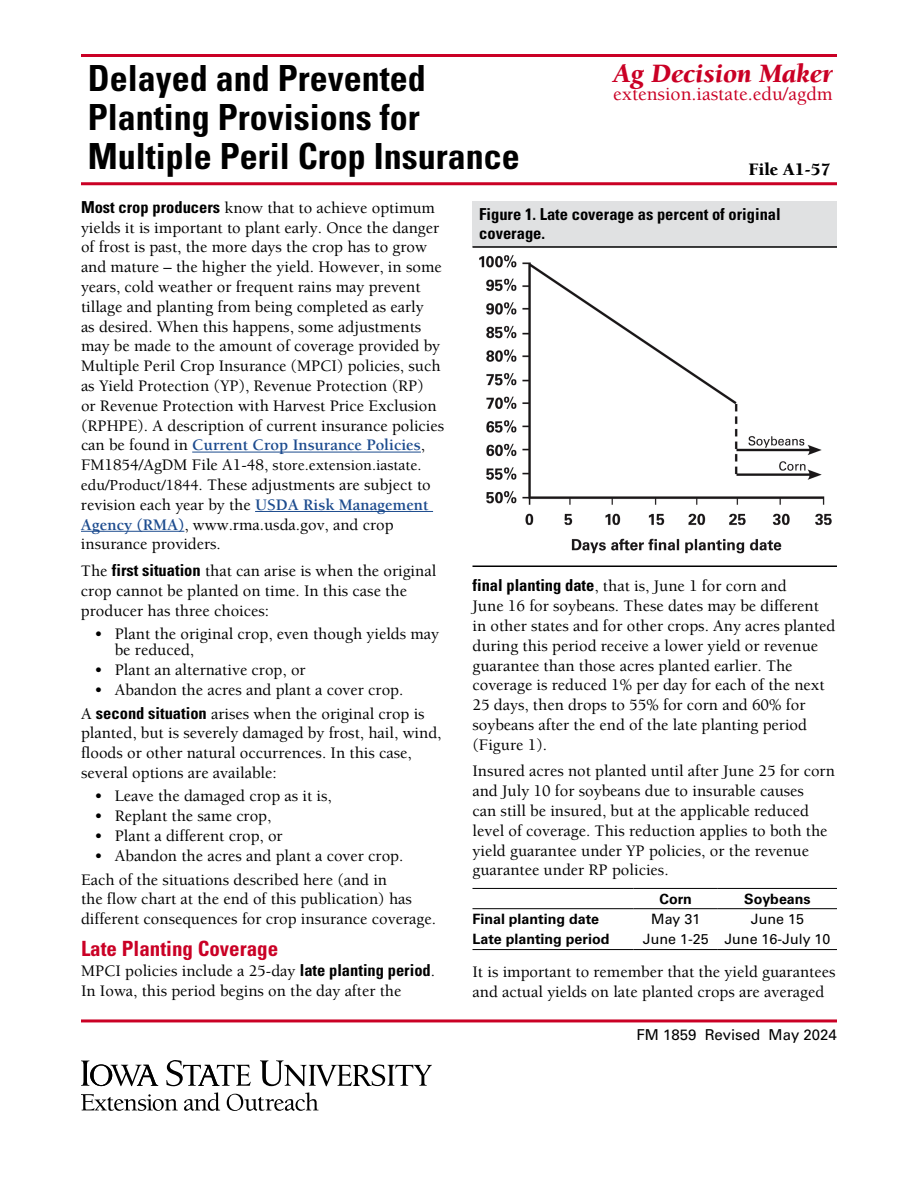
<style>
.page{position:relative;width:918px;height:1188px;background:#fff}
.page>*{position:absolute;margin:0;border:0;box-sizing:border-box;transform-origin:0 0}
.H1_Title{font:700 condensed 36px/39px "Univers LT Std";color:#000}
.AgDM_wording{font:italic 900 27.3px "Berkeley Std";color:#ca0025}
.H2_Heading{font:700 condensed 21px "Univers LT Std";color:#ca0025}
.front_page_URL{font:500 19.5px "Berkeley Std";color:#ca0025}
.t1{font:900 18px "Berkeley Std";color:#000}
.Body_text_11_pt{font:500 16.5px/19.8px "Berkeley Std";color:#000}
.H2_Heading-2{font:500 16.5px/19.8px "Berkeley Std";color:#000}
.List-bullets{font:500 16.5px/16.5px "Berkeley Std";color:#000}
.H3_subhead{font:700 condensed 16.5px/19.8px "Univers LT Std";color:#000}
.Body_text_11_pt-2{font:500 15.75px "Berkeley Std";color:#000}
.t2{font:15px "Univers LT Std";color:#000}
.Body_text_11_pt-3{font:700 14.25px "Univers LT Std";color:#000}
.Body_text_11_pt-4{font:14.25px "Univers LT Std";color:#000}
.s1{font-family:"Univers LT Std";font-weight:700;font-stretch:condensed}
.s2{font-weight:700;color:#1c4b8e}
.s3{font-size:16.5px}
.s4{font-size:15.75px}
</style>
<div class="page">
<svg style="left:81px;top:1060px;width:351px;height:51px"></svg>
<hr style="left:81px;top:1019px;width:756px;height:3px;background:#ca0025">
<hr style="left:81px;top:54px;width:756px;height:3px;background:#ca0025">
<hr style="left:81px;top:182px;width:756px;height:3px;background:#ca0025">
<hr style="left:472px;top:949px;width:162px;height:1px;background:#000">
<hr style="left:634px;top:949px;width:84px;height:1px;background:#000">
<hr style="left:718px;top:949px;width:119px;height:1px;background:#000">
<hr style="left:472px;top:888px;width:162px;height:1px;background:#000">
<hr style="left:634px;top:888px;width:84px;height:1px;background:#000">
<hr style="left:718px;top:888px;width:119px;height:1px;background:#000">
<hr style="left:472px;top:908px;width:162px;height:1px;background:#000">
<hr style="left:634px;top:908px;width:84px;height:1px;background:#000">
<hr style="left:718px;top:908px;width:119px;height:1px;background:#000">
<hr style="left:192px;top:452px;width:229px;height:1px;background:#1c4b8e">
<hr style="left:255px;top:511px;width:178px;height:1px;background:#1c4b8e">
<hr style="left:81px;top:531px;width:103px;height:1px;background:#1c4b8e">
<div style="left:472px;top:201px;width:365px;height:46px;background:#e0e1e2"></div>
<hr style="left:472px;top:246px;width:365px;height:2px;background:#000">
<hr style="left:472px;top:566px;width:365px;height:1px;background:#000">
<img style="left:479px;top:255px;width:353px;height:298px">
<p class="AgDM_wording" style="left:614px;top:59px;width:221px">Ag Decision Maker</p>
<p class="front_page_URL" style="left:613px;top:84px;width:221px">extension.iastate.edu/agdm</p>
<h1 class="H1_Title" style="left:88px;top:59px;width:433px">Delayed and Prevented<br>Planting Provisions for<br>Multiple Peril Crop Insurance</h1>
<p class="Body_text_11_pt" style="left:81px;top:198px;width:365px"><span class="s1">Most crop producers</span> know that to achieve optimum yields it is important to plant early. Once the danger of frost is past, the more days the crop has to grow and mature – the higher the yield. However, in some years, cold weather or frequent rains may prevent tillage and planting from being completed as early<br>as desired. When this happens, some adjustments may be made to the amount of coverage provided by Multiple Peril Crop Insurance (MPCI) policies, such as Yield Protection (YP), Revenue Protection (RP)<br>or Revenue Protection with Harvest Price Exclusion (RPHPE). A description of current insurance policies can be found in <span class="s2">Current Crop Insurance Policies</span>,</p>
<p class="Body_text_11_pt-2" style="left:81px;top:457px;width:342px"><span class="s3">FM1854/AgDM File A1-48,</span> store.extension.iastate.</p>
<p class="Body_text_11_pt" style="left:81px;top:475px;width:351px"><span class="s4">edu/Product/1844</span>. These adjustments are subject to revision each year by the <span class="s2">USDA Risk Management Agency (RMA)</span>, www.rma.usda.gov, and crop insurance providers.</p>
<p class="Body_text_11_pt" style="left:81px;top:561px;width:357px">The <span class="s1">first situation</span> that can arise is when the original crop cannot be planted on time. In this case the producer has three choices:</p>
<p class="List-bullets" style="left:115px;top:626px;width:326px;text-indent:-20px">• Plant the original crop, even though yields may be reduced,</p>
<p class="List-bullets" style="left:94px;top:662px;width:213px">• Plant an alternative crop, or</p>
<p class="List-bullets" style="left:94px;top:682px;width:310px">• Abandon the acres and plant a cover crop.</p>
<p class="Body_text_11_pt" style="left:81px;top:704px;width:362px">A <span class="s1">second situation</span> arises when the original crop is planted, but is severely damaged by frost, hail, wind, floods or other natural occurrences. In this case, several options are available:</p>
<p class="List-bullets" style="left:94px;top:788px;width:239px">• Leave the damaged crop as it is,</p>
<p class="List-bullets" style="left:94px;top:808px;width:178px">• Replant the same crop,</p>
<p class="List-bullets" style="left:94px;top:828px;width:190px">• Plant a different crop, or</p>
<p class="List-bullets" style="left:94px;top:848px;width:310px">• Abandon the acres and plant a cover crop.</p>
<p class="Body_text_11_pt" style="left:81px;top:870px;width:356px">Each of the situations described here (and in<br>the flow chart at the end of this publication) has different consequences for crop insurance coverage.</p>
<h2 class="H2_Heading" style="left:81px;top:936px;width:199px">Late Planting Coverage</h2>
<h2 class="H2_Heading-2" style="left:81px;top:961px;width:356px">MPCI policies include a 25-day <span class="s1">late planting period</span>.<br>In Iowa, this period begins on the day after the</h2>
<p class="t1" style="left:749px;top:159px;width:84px">File A1-57</p>
<h3 class="H3_subhead" style="left:479px;top:204px;width:303px">Figure 1. Late coverage as percent of original coverage.</h3>
<h2 class="H2_Heading-2" style="left:472px;top:577px;width:364px"><span class="s1">final planting date</span>, that is, June 1 for corn and<br>June 16 for soybeans. These dates may be different in other states and for other crops. Any acres planted during this period receive a lower yield or revenue guarantee than those acres planted earlier. The coverage is reduced 1% per day for each of the next 25 days, then drops to 55% for corn and 60% for soybeans after the end of the late planting period (Figure 1).</h2>
<p class="Body_text_11_pt" style="left:472px;top:762px;width:364px">Insured acres not planted until after June 25 for corn and July 10 for soybeans due to insurable causes<br>can still be insured, but at the applicable reduced level of coverage. This reduction applies to both the yield guarantee under YP policies, or the revenue guarantee under RP policies.</p>
<p class="Body_text_11_pt-3" style="left:660px;top:890px;width:34px">Corn</p>
<p class="Body_text_11_pt-3" style="left:744px;top:890px;width:68px">Soybeans</p>
<p class="Body_text_11_pt-3" style="left:473px;top:911px;width:128px">Final planting date</p>
<p class="Body_text_11_pt-4" style="left:651px;top:911px;width:51px">May 31</p>
<p class="Body_text_11_pt-4" style="left:751px;top:911px;width:55px">June 15</p>
<p class="Body_text_11_pt-3" style="left:473px;top:931px;width:138px">Late planting period</p>
<p class="Body_text_11_pt-4" style="left:643px;top:931px;width:67px">June 1-25</p>
<p class="Body_text_11_pt-4" style="left:724px;top:931px;width:108px">June 16-July 10</p>
<p class="Body_text_11_pt" style="left:472px;top:962px;width:364px">It is important to remember that the yield guarantees and actual yields on late planted crops are averaged</p>
<p class="t2" style="left:637px;top:1026px;width:202px">FM 1859 Revised May 2024</p>
</div>
